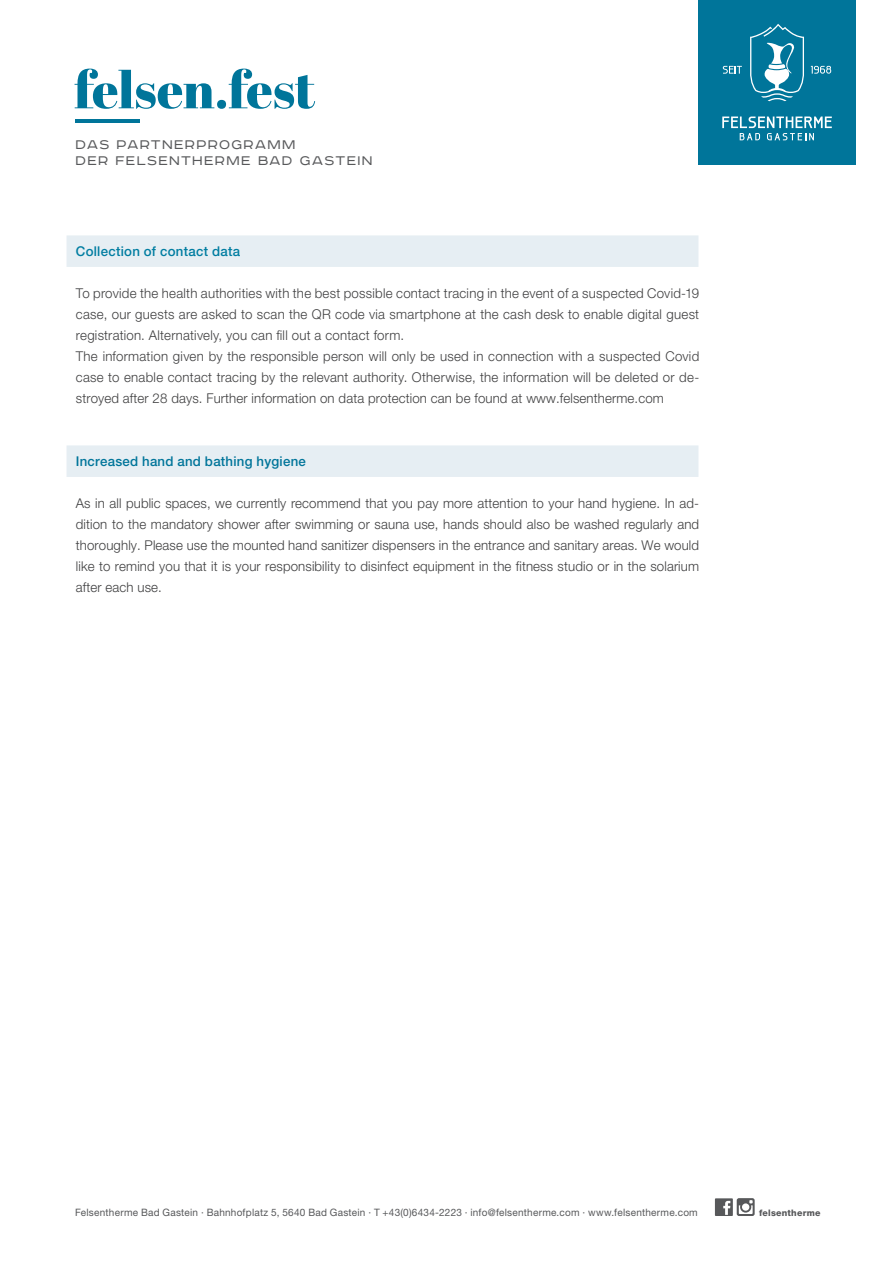
<style>
.page{position:relative;width:893px;height:1263px;background:#fff}
.page>*{position:absolute;margin:0;border:0;box-sizing:border-box;transform-origin:0 0}
.t1{font:51.3px "Abril Fatface";letter-spacing:-.01em;color:#00759a}
.t2{font:300 15.75px/16.5px "Road Radio";letter-spacing:.075em;color:#57585a}
.t3{font:300 13.5px/21px "Helvetica Neue LT Pro";letter-spacing:.02em;color:#3e3e3f}
.t4{font:500 13.5px "Helvetica Neue LT Pro";letter-spacing:.02em;color:#00759a}
.t5{font:500 13.5px "Helvetica Neue LT Pro";letter-spacing:.02em;color:#007da1}
.t6{font:10.2px "Helvetica Neue LT Pro";letter-spacing:.025em;color:#57585a}
.t7{font:800 9px "Helvetica Neue LT Pro";letter-spacing:.025em;color:#57585a}
</style>
<div class="page">
<hr style="left:75px;top:120px;width:65px;height:3px;background:#00759a">
<svg style="left:715px;top:1198px;width:40px;height:18px"></svg>
<div style="left:698px;top:0;width:158px;height:164px;background:#00759a"></div>
<svg style="left:722px;top:117px;width:110px;height:23px"></svg>
<svg style="left:750px;top:24px;width:54px;height:77px"></svg>
<svg style="left:723px;top:66px;width:19px;height:8px"></svg>
<svg style="left:811px;top:66px;width:20px;height:8px"></svg>
<div style="left:67px;top:235px;width:631px;height:32px;background:#e6eef3"></div>
<div style="left:67px;top:445px;width:631px;height:32px;background:#e6eef3"></div>
<h1 class="t1" style="left:74px;top:54px;width:242px">felsen.fest</h1>
<p class="t2" style="left:76px;top:136px;width:298px">das Partnerprogramm<br>der Felsentherme Bad Gastein</p>
<p class="t5" style="left:76px;top:243px;width:166px">Collection of contact data</p>
<p class="t3" style="left:76px;top:283px;width:625px">To provide the health authorities with the best possible contact tracing in the event of a suspected Covid-19 case, our guests are asked to scan the QR code via smartphone at the cash desk to enable digital guest registration. Alternatively, you can fill out a contact form.<br>The information given by the responsible person will only be used in connection with a suspected Covid case to enable contact tracing by the relevant authority. Otherwise, the information will be deleted or de&shy;stroyed after 28 days. Further information on data protection can be found at www.felsentherme.com</p>
<p class="t4" style="left:76px;top:453px;width:232px">Increased hand and bathing hygiene</p>
<p class="t3" style="left:76px;top:493px;width:625px;text-align:justify">As in all public spaces, we currently recommend that you pay more attention to your hand hygiene. In ad&shy;dition to the mandatory shower after swimming or sauna use, hands should also be washed regularly and thoroughly. Please use the mounted hand sanitizer dispensers in the entrance and sanitary areas. We would like to remind you that it is your responsibility to disinfect equipment in the fitness studio or in the solarium after each use.</p>
<p class="t6" style="left:75px;top:1206px;width:624px">Felsentherme Bad Gastein · Bahnhofplatz 5, 5640 Bad Gastein · T +43(0)6434-2223 · info@felsentherme.com · www.felsentherme.com</p>
<p class="t7" style="left:759px;top:1207px;width:63px">felsentherme</p>
</div>
